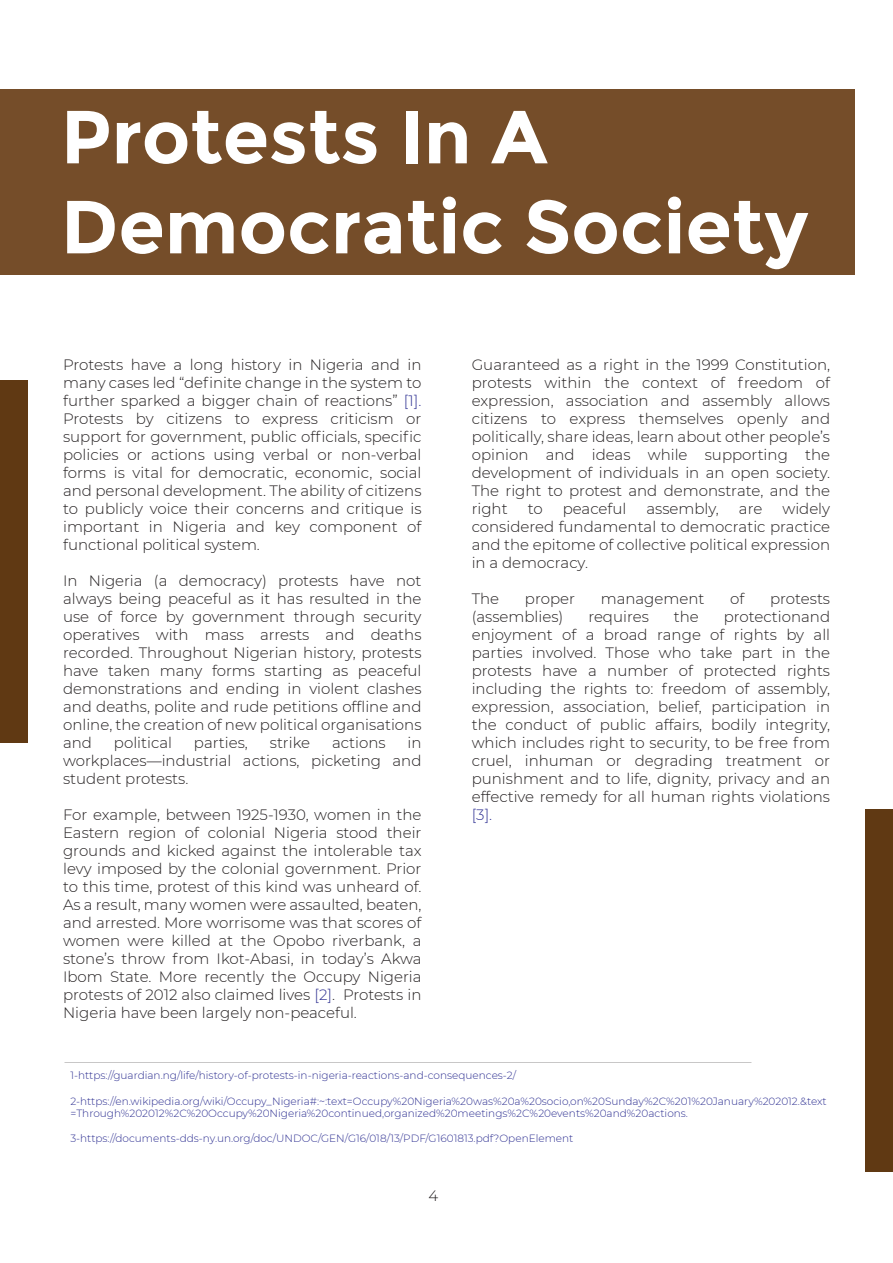
<style>
.page{position:relative;width:893px;height:1263px;background:#fff}
.page>*{position:absolute;margin:0;border:0;box-sizing:border-box;transform-origin:0 0}
.t1{font:700 75px/90px "Montserrat";color:#fff}
.t2{font:300 15px/18px "Montserrat";color:#231f20;text-align:justify}
.t3{font:300 15px "Montserrat";color:#2e3092}
.t4{font:300 10.5px/12.6px "Montserrat";color:#2e3092}
.s1{color:#2e3092}
</style>
<div class="page">
<div style="left:0;top:89px;width:855px;height:185px;background:#754d29"></div>
<div style="left:0;top:380px;width:28px;height:363px;background:#603913"></div>
<div style="left:865px;top:809px;width:28px;height:363px;background:#603913"></div>
<h1 class="t1" style="left:61px;top:92px;width:749px">Protests In A<br>Democratic Society</h1>
<p class="t2" style="left:63px;top:355px;width:360px">Protests have a long history in Nigeria and in many cases led “definite change in the system to further sparked a bigger chain of reactions” <span class="s1">[1].<br></span>Protests by citizens to express criticism or support for government, public officials, specific policies or actions using verbal or non-verbal forms is vital for democratic, economic, social and personal development. The ability of citizens to publicly voice their concerns and critique is important in Nigeria and key component of functional political system.</p>
<p class="t2" style="left:63px;top:571px;width:360px">In Nigeria (a democracy) protests have not always being peaceful as it has resulted in the use of force by government through security operatives with mass arrests and deaths recorded. Throughout Nigerian history, protests have taken many forms starting as peaceful demonstrations and ending in violent clashes and deaths, polite and rude petitions offline and online, the creation of new political organisations and</p>
<p class="t2" style="left:114px;top:733px;width:60px">political</p>
<p class="t2" style="left:194px;top:733px;width:55px">parties,</p>
<p class="t2" style="left:270px;top:733px;width:42px">strike</p>
<p class="t2" style="left:332px;top:733px;width:55px">actions</p>
<p class="t2" style="left:63px;top:733px;width:360px;text-indent:344px">in workplaces—industrial actions, picketing and student protests.</p>
<p class="t2" style="left:63px;top:805px;width:360px">For example, between 1925-1930, women in the Eastern region of colonial Nigeria stood their grounds and kicked against the intolerable tax levy imposed by the colonial government. Prior to this time, protest of this kind was unheard of.<br>As a result, many women were assaulted, beaten, and arrested. More worrisome was that scores of women were killed at the Opobo riverbank, a stone’s throw from Ikot-Abasi, in today’s Akwa Ibom State. More recently the Occupy Nigeria protests of 2012 also claimed lives <span class="s1">[2]</span>. Protests in Nigeria have been largely non-peaceful.</p>
<p class="t2" style="left:472px;top:355px;width:360px">Guaranteed as a right in the 1999 Constitution, protests within the context of freedom of expression, association and assembly allows citizens to express themselves openly and politically, share ideas, learn about other people’s opinion and ideas while supporting the development of individuals in an open society.<br>The right to protest and demonstrate, and the right</p>
<p class="t2" style="left:528px;top:499px;width:16px">to</p>
<p class="t2" style="left:563px;top:499px;width:65px">peaceful</p>
<p class="t2" style="left:646px;top:499px;width:74px">assembly,</p>
<p class="t2" style="left:739px;top:499px;width:25px">are</p>
<p class="t2" style="left:472px;top:499px;width:360px;text-indent:311px">widely considered fundamental to democratic practice and the epitome of collective political expression in a democracy.</p>
<p class="t2" style="left:472px;top:589px;width:29px">The</p>
<p class="t2" style="left:525px;top:589px;width:52px">proper</p>
<p class="t2" style="left:601px;top:589px;width:105px">management</p>
<p class="t2" style="left:730px;top:589px;width:16px">of</p>
<p class="t2" style="left:770px;top:589px;width:62px">protests</p>
<p class="t2" style="left:472px;top:607px;width:93px">(assemblies)</p>
<p class="t2" style="left:588px;top:607px;width:62px">requires</p>
<p class="t2" style="left:674px;top:607px;width:27px">the</p>
<p class="t2" style="left:472px;top:607px;width:360px;text-indent:252px">protectionand enjoyment of a broad range of rights by all parties involved. Those who take part in the protests have a number of protected rights including the rights to: freedom of assembly, expression, association, belief, participation in the conduct of public affairs, bodily integrity, which includes right to security, to be free from cruel, inhuman or degrading treatment or punishment and to life, dignity, privacy and an effective remedy for all human rights violations</p>
<p class="t3" style="left:472px;top:805px;width:22px">[3].</p>
<p class="t4" style="left:70px;top:1069px;width:447px">1-https://guardian.ng/life/history-of-protests-in-nigeria-reactions-and-consequences-2/</p>
<p class="t4" style="left:70px;top:1094px;width:758px">2-https://en.wikipedia.org/wiki/Occupy_Nigeria#:~:text=Occupy%20Nigeria%20was%20a%20socio,on%20Sunday%2C%201%20January%202012.&amp;text =Through%202012%2C%20Occupy%20Nigeria%20continued,organized%20meetings%2C%20events%20and%20actions.</p>
<p class="t4" style="left:70px;top:1132px;width:505px">3-https://documents-dds-ny.un.org/doc/UNDOC/GEN/G16/018/13/PDF/G1601813.pdf?OpenElement</p>
<p class="t2" style="left:428px;top:1186px;width:11px">4</p>
</div>
